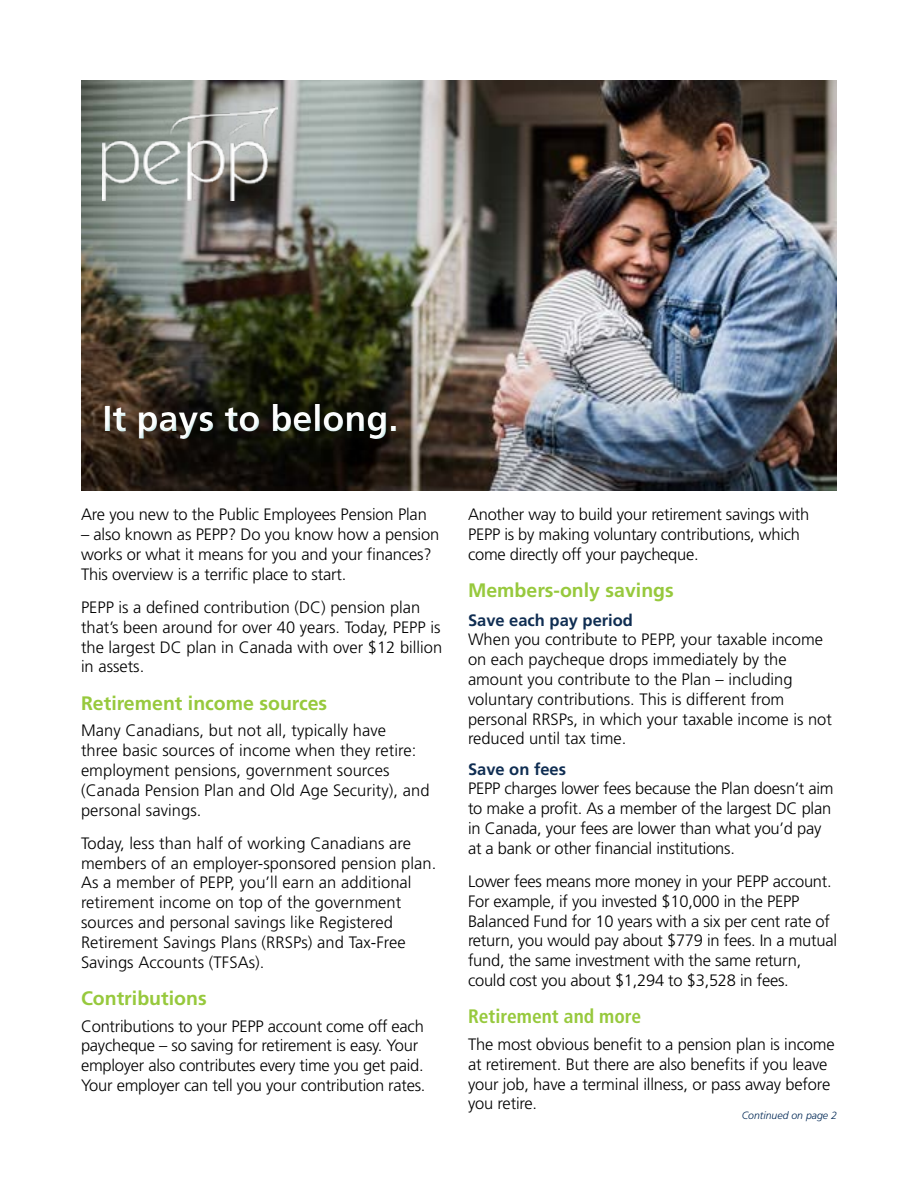
<style>
.page{position:relative;width:918px;height:1188px;background:#fff}
.page>*{position:absolute;margin:0;border:0;box-sizing:border-box;transform-origin:0 0}
.t1{font:700 36px "Frutiger LT Std";color:#fff}
.Heading{font:700 19.5px "Frutiger LT Std";color:#97c93d}
.Body_Text{font:700 19.5px "Frutiger LT Std";color:#97c93d}
.Heading-2{font:700 condensed 19.5px "Frutiger LT Std";color:#97c93d}
.Body_Text-2{font:300 16.5px/19.8px "Frutiger LT Std";letter-spacing:-.01em;color:#000}
.Subhead{font:700 16.5px "Frutiger LT Std";color:#0f2d52}
.Bullet_Points{font:italic 300 10.5px "Frutiger LT Std";color:#002855}
</style>
<div class="page">
<img style="left:81px;top:81px;width:756px;height:409px">
<img style="left:102px;top:106px;width:175px;height:94px">
<div style="left:98px;top:397px;width:303px;height:46px;background:#fff;opacity:.75"></div>
<div style="left:100px;top:399px;width:302px;height:46px;background:#b5e1e1;opacity:.75"></div>
<h1 class="t1" style="left:102px;top:397px;width:298px">It pays to belong.</h1>
<p class="Body_Text-2" style="left:81px;top:505px;width:347px">Are you new to the Public Employees Pension Plan</p>
<p class="Body_Text-2" style="left:81px;top:525px;width:360px">– also known as PEPP? Do you know how a pension works or what it means for you and your finances?<br>This overview is a terrific place to start.</p>
<p class="Body_Text-2" style="left:81px;top:598px;width:363px">PEPP is a defined contribution (DC) pension plan that’s been around for over 40 years. Today, PEPP is the largest DC plan in Canada with over $12 billion in assets.</p>
<p class="Heading" style="left:81px;top:691px;width:248px">Retirement income sources</p>
<p class="Body_Text-2" style="left:81px;top:721px;width:350px">Many Canadians, but not all, typically have<br>three basic sources of income when they retire: employment pensions, government sources (Canada Pension Plan and Old Age Security), and personal savings.</p>
<p class="Body_Text-2" style="left:81px;top:833px;width:357px">Today, less than half of working Canadians are members of an employer‑sponsored pension plan.<br>As a member of PEPP, you’ll earn an additional retirement income on top of the government sources and personal savings like Registered Retirement Savings Plans (RRSPs) and Tax-Free Savings Accounts (TFSAs).</p>
<p class="Heading" style="left:81px;top:987px;width:127px">Contributions</p>
<p class="Body_Text-2" style="left:81px;top:1016px;width:346px">Contributions to your PEPP account come off each paycheque – so saving for retirement is easy. Your employer also contributes every time you get paid.<br>Your employer can tell you your contribution rates.</p>
<p class="Body_Text-2" style="left:468px;top:505px;width:343px">Another way to build your retirement savings with<br>PEPP is by making voluntary contributions, which come directly off your paycheque.</p>
<p class="Body_Text" style="left:468px;top:579px;width:207px">Members-only savings</p>
<p class="Subhead" style="left:468px;top:610px;width:167px">Save each pay period</p>
<p class="Body_Text-2" style="left:468px;top:630px;width:365px">When you contribute to PEPP, your taxable income on each paycheque drops immediately by the amount you contribute to the Plan – including voluntary contributions. This is different from personal RRSPs, in which your taxable income is not reduced until tax time.</p>
<p class="Subhead" style="left:468px;top:759px;width:100px">Save on fees</p>
<p class="Body_Text-2" style="left:468px;top:779px;width:367px">PEPP charges lower fees because the Plan doesn’t aim to make a profit. As a member of the largest DC plan in Canada, your fees are lower than what you’d pay at a bank or other financial institutions.</p>
<p class="Body_Text-2" style="left:468px;top:872px;width:371px">Lower fees means more money in your PEPP account.<br>For example, if you invested $10,000 in the PEPP Balanced Fund for 10 years with a six per cent rate of return, you would pay about $779 in fees. In a mutual fund, the same investment with the same return, could cost you about $1,294 to $3,528 in fees.</p>
<p class="Heading-2" style="left:468px;top:1005px;width:175px">Retirement and more</p>
<p class="Body_Text-2" style="left:468px;top:1035px;width:368px">The most obvious benefit to a pension plan is income at retirement. But there are also benefits if you leave your job, have a terminal illness, or pass away before you retire.</p>
<p class="Bullet_Points" style="left:742px;top:1110px;width:97px">Continued on page 2</p>
</div>
